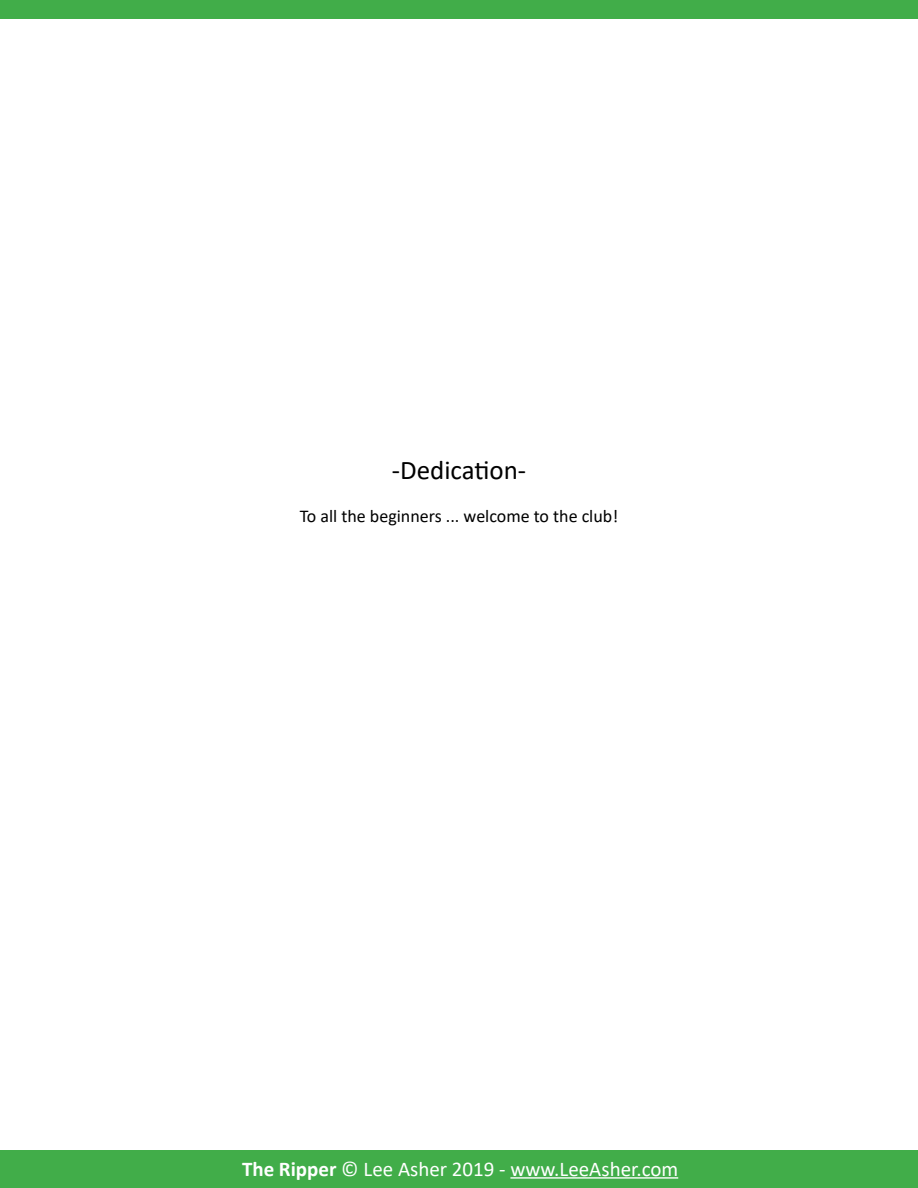
<style>
.page{position:relative;width:918px;height:1188px;background:#fff}
.page>*{position:absolute;margin:0;border:0;box-sizing:border-box;transform-origin:0 0}
.t1{font:27px "Calibri";color:#000}
.t2{font:21px "Calibri";color:#fff}
.t3{font:18px "Calibri";color:#000}
.s1{font-weight:700}
</style>
<div class="page">
<div style="left:0;top:1150px;width:918px;height:38px;background:#41ad49"></div>
<hr style="left:510px;top:1177px;width:168px;height:2px;background:#fff">
<div style="left:0;top:0;width:918px;height:19px;background:#41ad49"></div>
<p class="t1" style="left:392px;top:452px;width:136px">-Dedication-</p>
<p class="t3" style="left:300px;top:504px;width:320px">To all the beginners ... welcome to the club!</p>
<p class="t2" style="left:242px;top:1154px;width:438px"><span class="s1">The Ripper</span> © Lee Asher 2019 - www.LeeAsher.com</p>
</div>
